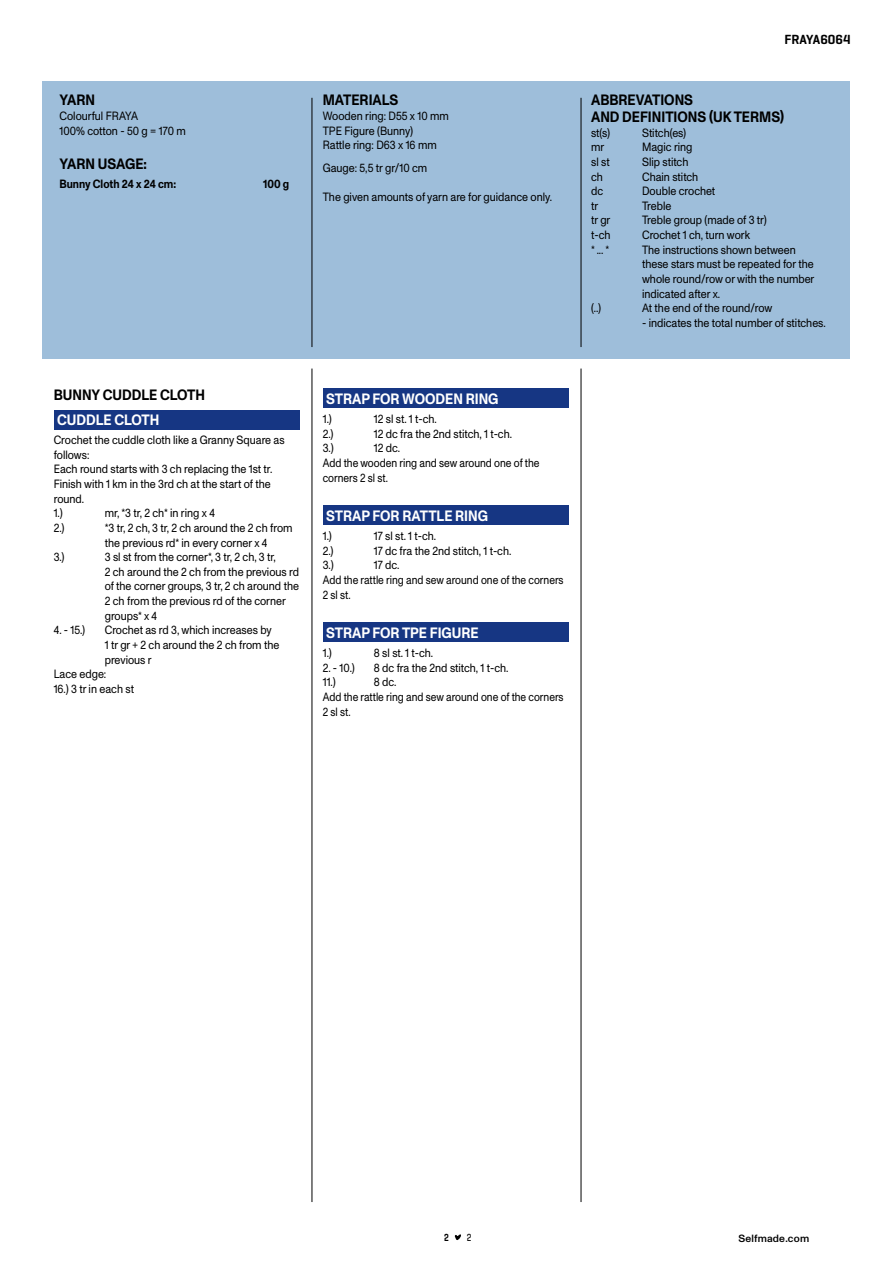
<style>
.page{position:relative;width:893px;height:1263px;background:#fff}
.page>*{position:absolute;margin:0;border:0;box-sizing:border-box;transform-origin:0 0}
.t1{font:700 15px/16.5px "ABC Monument Grotesk";color:#000;scale:.9 1}
.t2{font:700 15px "ABC Monument Grotesk";color:#fff;scale:.9 1}
.t3{font:600 13.5px "Geogrotesque";color:#000}
.t4{font:12px/14.7px "ABC Monument Grotesk";color:#000;scale:.9 1}
.t5{font:700 12px "ABC Monument Grotesk";color:#000;scale:.9 1}
.t6{font:500 10.5px "ABC Monument Grotesk";letter-spacing:.02em;color:#000}
.t7{font:600 10.5px "Geogrotesque";color:#000;scale:.8 1}
.t8{font:500 10.5px "Geogrotesque";color:#000;scale:.8 1}
</style>
<div class="page">
<svg style="left:455px;top:1234px;width:6px;height:6px"></svg>
<div style="left:43px;top:81px;width:807px;height:278px;background:#9ebeda"></div>
<hr style="left:312px;top:369px;width:1px;height:833px;background:#000">
<hr style="left:312px;top:98px;width:1px;height:249px;background:#000">
<hr style="left:581px;top:369px;width:1px;height:833px;background:#000">
<hr style="left:581px;top:98px;width:1px;height:249px;background:#000">
<div style="left:54px;top:410px;width:245px;height:20px;background:#163683"></div>
<div style="left:323px;top:388px;width:246px;height:20px;background:#163683"></div>
<div style="left:323px;top:505px;width:246px;height:20px;background:#163683"></div>
<div style="left:323px;top:622px;width:246px;height:20px;background:#163683"></div>
<p class="t1" style="left:60px;top:92px;width:41px">YARN</p>
<p class="t4" style="left:60px;top:109px;width:142px">Colourful FRAYA<br>100% cotton - 50 g = 170 m</p>
<p class="t1" style="left:60px;top:156px;width:99px">YARN USAGE:</p>
<p class="t5" style="left:60px;top:177px;width:131px">Bunny Cloth 24 x 24 cm:</p>
<p class="t5" style="left:263px;top:177px;width:30px">100 g</p>
<p class="t1" style="left:323px;top:92px;width:85px">MATERIALS</p>
<p class="t4" style="left:323px;top:109px;width:142px">Wooden ring: D55 x 10 mm<br>TPE Figure (Bunny)<br>Rattle ring: D63 x 16 mm</p>
<p class="t4" style="left:323px;top:160px;width:118px">Gauge: 5,5 tr gr/10 cm</p>
<p class="t4" style="left:323px;top:189px;width:256px">The given amounts of yarn are for guidance only.</p>
<p class="t1" style="left:54px;top:387px;width:170px">BUNNY CUDDLE CLOTH</p>
<p class="t2" style="left:57px;top:411px;width:115px">CUDDLE CLOTH</p>
<p class="t4" style="left:54px;top:433px;width:258px">Crochet the cuddle cloth like a Granny Square as follows:<br>Each round starts with 3 ch replacing the 1st tr.<br>Finish with 1 km in the 3rd ch at the start of the round.<br>1.)</p>
<p class="t4" style="left:105px;top:506px;width:124px">mr, *3 tr, 2 ch* in ring x 4</p>
<p class="t4" style="left:54px;top:520px;width:13px">2.)</p>
<p class="t4" style="left:105px;top:520px;width:210px">*3 tr, 2 ch, 3 tr, 2 ch around the 2 ch from the previous rd* in every corner x 4</p>
<p class="t4" style="left:54px;top:550px;width:14px">3.)</p>
<p class="t4" style="left:105px;top:550px;width:217px">3 sl st from the corner*, 3 tr, 2 ch, 3 tr,<br>2 ch around the 2 ch from the previous rd of the corner groups, 3 tr, 2 ch around the<br>2 ch from the previous rd of the corner groups* x 4</p>
<p class="t4" style="left:54px;top:623px;width:36px">4. - 15.)</p>
<p class="t4" style="left:105px;top:623px;width:187px">Crochet as rd 3, which increases by</p>
<p class="t4" style="left:105px;top:637px;width:195px">1 tr gr + 2 ch around the 2 ch from the</p>
<p class="t4" style="left:105px;top:652px;width:54px">previous r</p>
<p class="t4" style="left:54px;top:667px;width:60px">Lace edge:</p>
<p class="t4" style="left:54px;top:681px;width:91px">16.) 3 tr in each st</p>
<p class="t2" style="left:326px;top:390px;width:193px">STRAP FOR WOODEN RING</p>
<p class="t4" style="left:323px;top:411px;width:11px">1.)</p>
<p class="t4" style="left:374px;top:411px;width:72px">12 sl st. 1 t-ch.</p>
<p class="t4" style="left:323px;top:426px;width:13px">2.)</p>
<p class="t4" style="left:374px;top:426px;width:155px">12 dc fra the 2nd stitch, 1 t-ch.</p>
<p class="t4" style="left:323px;top:441px;width:14px">3.)</p>
<p class="t4" style="left:323px;top:441px;width:242px;text-indent:51px">12 dc.<br>Add the wooden ring and sew around one of the corners 2 sl st.</p>
<p class="t2" style="left:326px;top:507px;width:181px">STRAP FOR RATTLE RING</p>
<p class="t4" style="left:323px;top:528px;width:11px">1.)</p>
<p class="t4" style="left:374px;top:528px;width:71px">17 sl st. 1 t-ch.</p>
<p class="t4" style="left:323px;top:543px;width:13px">2.)</p>
<p class="t4" style="left:374px;top:543px;width:154px">17 dc fra the 2nd stitch, 1 t-ch.</p>
<p class="t4" style="left:323px;top:558px;width:14px">3.)</p>
<p class="t4" style="left:323px;top:558px;width:269px;text-indent:51px">17 dc.<br>Add the rattle ring and sew around one of the corners<br>2 sl st.</p>
<p class="t2" style="left:326px;top:624px;width:171px">STRAP FOR TPE FIGURE</p>
<p class="t4" style="left:323px;top:645px;width:11px">1.)</p>
<p class="t4" style="left:374px;top:645px;width:68px">8 sl st. 1 t-ch.</p>
<p class="t4" style="left:323px;top:660px;width:37px">2. - 10.)</p>
<p class="t4" style="left:374px;top:660px;width:151px">8 dc fra the 2nd stitch, 1 t-ch.</p>
<p class="t4" style="left:323px;top:675px;width:16px">11.)</p>
<p class="t4" style="left:323px;top:675px;width:269px;text-indent:51px">8 dc.<br>Add the rattle ring and sew around one of the corners<br>2 sl st.</p>
<p class="t3" style="left:784px;top:31px;width:68px">FRAYA6064</p>
<p class="t1" style="left:591px;top:92px;width:216px">ABBREVATIONS<br>AND DEFINITIONS (UK TERMS)</p>
<p class="t4" style="left:591px;top:125px;width:23px">st(s)</p>
<p class="t4" style="left:642px;top:125px;width:51px">Stitch(es)</p>
<p class="t4" style="left:591px;top:140px;width:16px">mr</p>
<p class="t4" style="left:642px;top:140px;width:58px">Magic ring</p>
<p class="t4" style="left:591px;top:154px;width:22px">sl st</p>
<p class="t4" style="left:642px;top:154px;width:53px">Slip stitch</p>
<p class="t4" style="left:591px;top:169px;width:15px">ch</p>
<p class="t4" style="left:642px;top:169px;width:64px">Chain stitch</p>
<p class="t4" style="left:591px;top:184px;width:15px">dc</p>
<p class="t4" style="left:642px;top:184px;width:83px">Double crochet</p>
<p class="t4" style="left:591px;top:198px;width:9px">tr</p>
<p class="t4" style="left:642px;top:198px;width:34px">Treble</p>
<p class="t4" style="left:591px;top:213px;width:23px">tr gr</p>
<p class="t4" style="left:642px;top:213px;width:140px">Treble group (made of 3 tr)</p>
<p class="t4" style="left:591px;top:228px;width:23px">t-ch</p>
<p class="t4" style="left:642px;top:228px;width:121px">Crochet 1 ch, turn work</p>
<p class="t4" style="left:591px;top:242px;width:22px">* ... *</p>
<p class="t4" style="left:642px;top:242px;width:193px">The instructions shown between these stars must be repeated for the whole round/row or with the number indicated after x.</p>
<p class="t4" style="left:591px;top:301px;width:13px">(..)</p>
<p class="t4" style="left:642px;top:301px;width:146px">At the end of the round/row</p>
<p class="t4" style="left:642px;top:315px;width:206px">- indicates the total number of stitches.</p>
<p class="t7" style="left:444px;top:1231px;width:7px">2</p>
<p class="t8" style="left:467px;top:1231px;width:7px">2</p>
<p class="t6" style="left:738px;top:1232px;width:72px">Selfmade.com</p>
</div>
